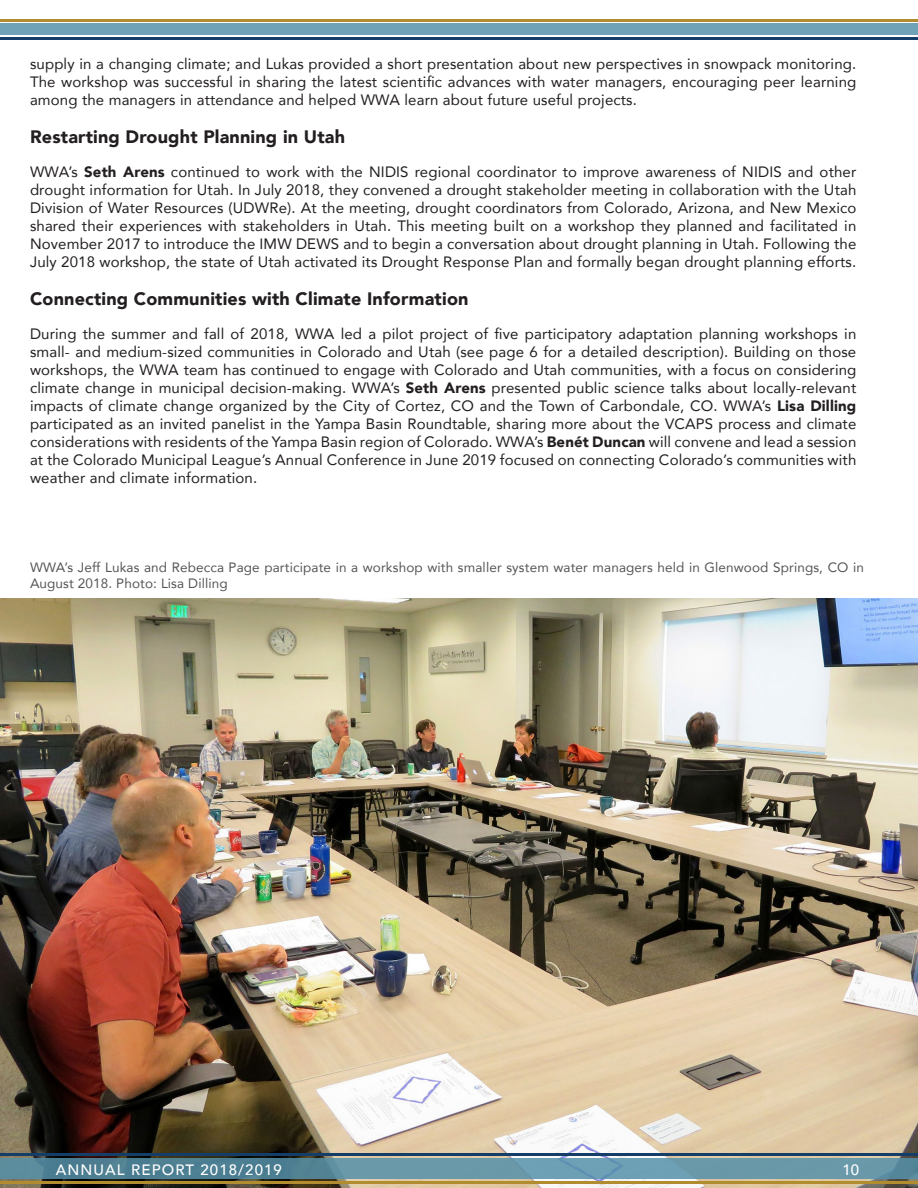
<style>
.page{position:relative;width:918px;height:1188px;background:#fff}
.page>*{position:absolute;margin:0;border:0;box-sizing:border-box;transform-origin:0 0}
.Head_1{font:900 18px "Avenir";letter-spacing:.01em;color:#231f20}
.Body{font:900 18px "Avenir";letter-spacing:.01em;color:#231f20}
.Body-2{font:15px/18px "Avenir";letter-spacing:.01em;color:#231f20;text-align:justify}
.Document_Information{font:500 15px "Avenir";letter-spacing:.075em;color:#fff}
.t1{font:13.5px/16.2px "Avenir";letter-spacing:.01em;color:#555}
.s1{font-weight:900}
</style>
<div class="page">
<img style="left:0;top:599px;width:918px;height:589px">
<svg style="left:0;top:1159px;width:918px;height:20px;background:#5f90a2"></svg>
<div style="left:0;top:23px;width:918px;height:11px;background:#6fa1b7"></div>
<hr style="left:0;top:37px;width:918px;height:3px;background:#143d67">
<hr style="left:0;top:1153px;width:918px;height:3px;background:#143d67">
<hr style="left:0;top:1181px;width:918px;height:3px;background:#b18d2f">
<hr style="left:0;top:19px;width:918px;height:3px;background:#b18d2f">
<p class="Body-2" style="left:30px;top:54px;width:828px">supply in a changing climate; and Lukas provided a short presentation about new perspectives in snowpack monitoring.<br>The workshop was successful in sharing the latest scientific advances with water managers, encouraging peer learning among the managers in attendance and helped WWA learn about future useful projects.</p>
<p class="Body" style="left:30px;top:121px;width:317px">Restarting Drought Planning in Utah</p>
<p class="Body-2" style="left:30px;top:162px;width:828px">WWA’s <span class="s1">Seth Arens</span> continued to work with the NIDIS regional coordinator to improve awareness of NIDIS and other drought information for Utah. In July 2018, they convened a drought stakeholder meeting in collaboration with the Utah Division of Water Resources (UDWRe). At the meeting, drought coordinators from Colorado, Arizona, and New Mexico shared their experiences with stakeholders in Utah. This meeting built on a workshop they planned and facilitated in November 2017 to introduce the IMW DEWS and to begin a conversation about drought planning in Utah. Following the July 2018 workshop, the state of Utah activated its Drought Response Plan and formally began drought planning efforts.</p>
<p class="Head_1" style="left:30px;top:283px;width:440px">Connecting Communities with Climate Information</p>
<p class="Body-2" style="left:30px;top:324px;width:828px">During the summer and fall of 2018, WWA led a pilot project of five participatory adaptation planning workshops in small- and medium-sized communities in Colorado and Utah (see page 6 for a detailed description). Building on those workshops, the WWA team has continued to engage with Colorado and Utah communities, with a focus on considering climate change in municipal decision-making. WWA’s <span class="s1">Seth Arens</span> presented public science talks about locally-relevant impacts of climate change organized by the City of Cortez, CO and the Town of Carbondale, CO. WWA’s <span class="s1">Lisa Dilling </span>participated as an invited panelist in the Yampa Basin Roundtable, sharing more about the VCAPS process and climate considerations with residents of the Yampa Basin region of Colorado. WWA’s <span class="s1">Benét Duncan</span> will convene and lead a session at the Colorado Municipal League’s Annual Conference in June 2019 focused on connecting Colorado’s communities with weather and climate information.</p>
<p class="t1" style="left:30px;top:559px;width:836px">WWA’s Jeff Lukas and Rebecca Page participate in a workshop with smaller system water managers held in Glenwood Springs, CO in<br>August 2018. Photo: Lisa Dilling</p>
<p class="Document_Information" style="left:56px;top:1157px;width:228px">ANNUAL REPORT 2018/2019</p>
<p class="Document_Information" style="left:842px;top:1157px;width:18px">10</p>
</div>
